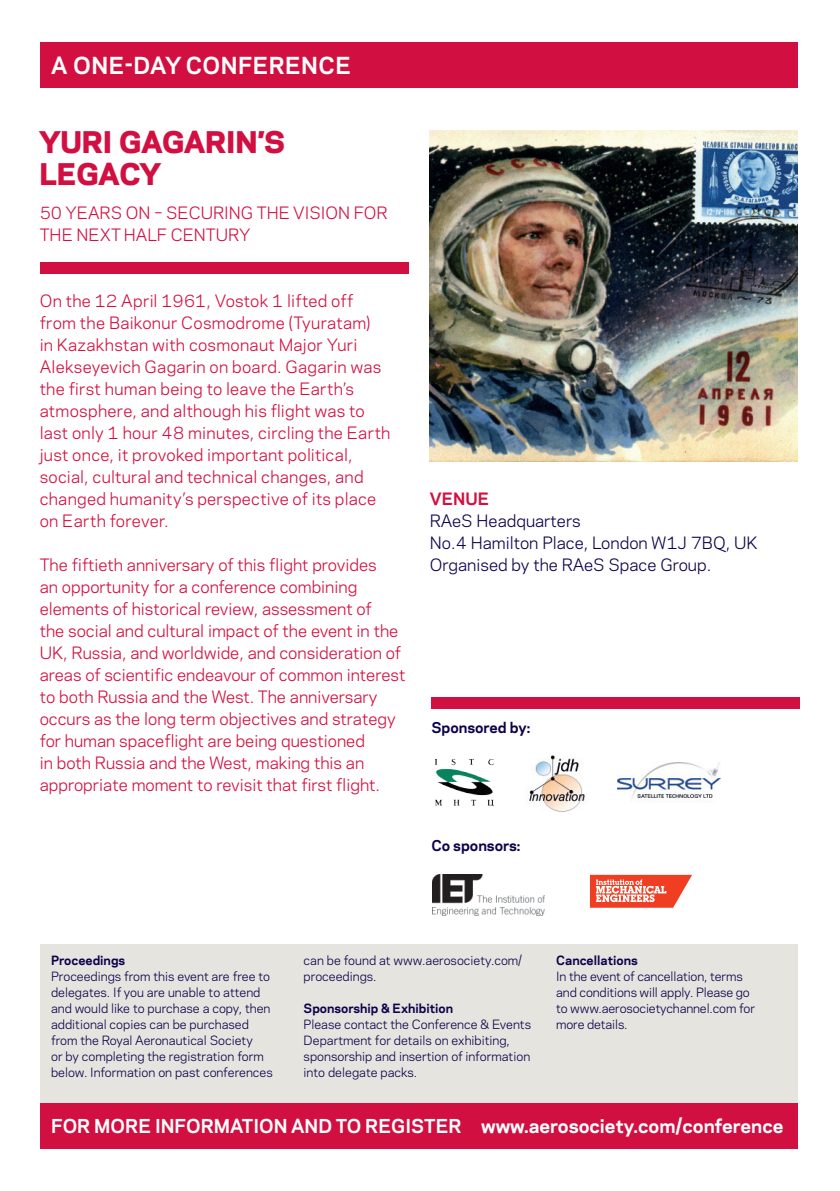
<style>
.page{position:relative;width:840px;height:1191px;background:#fff}
.page>*{position:absolute;margin:0;border:0;box-sizing:border-box;transform-origin:0 0}
.t1{font:800 28px "Galaxie Polaris";letter-spacing:.02em;color:#d20f41}
.t2{font:700 22px "Galaxie Polaris";letter-spacing:.02em;color:#fff}
.t3{font:700 18px "Galaxie Polaris";color:#fff}
.t4{font:16px/22px "Galaxie Polaris";color:#d20f41}
.t5{font:16px/22px "Galaxie Polaris";color:#0c034c}
.t6{font:700 16px "Galaxie Polaris";color:#d20f41}
.t7{font:700 14px "Galaxie Polaris";color:#0c034c}
.t8{font:12px/16px "Galaxie Polaris";color:#0c034c}
.t9{font:700 12px "Galaxie Polaris";color:#0c034c}
</style>
<div class="page">
<div style="left:40px;top:944px;width:757px;height:159px;background:#e6e4df"></div>
<div style="left:40px;top:1103px;width:757px;height:45px;background:#d20f41"></div>
<div style="left:40px;top:43px;width:757px;height:45px;background:#d20f41"></div>
<img style="left:429px;top:131px;width:368px;height:330px">
<img style="left:432px;top:875px;width:112px;height:41px">
<img style="left:434px;top:759px;width:60px;height:48px">
<img style="left:529px;top:755px;width:56px;height:57px">
<img style="left:617px;top:762px;width:102px;height:36px">
<svg style="left:590px;top:875px;width:101px;height:32px"></svg>
<div style="left:40px;top:262px;width:368px;height:12px;background:#d20f41"></div>
<div style="left:431px;top:697px;width:368px;height:11px;background:#d20f41"></div>
<p class="t2" style="left:51px;top:49px;width:301px">A ONE-DAY CONFERENCE</p>
<p class="t1" style="left:40px;top:121px;width:246px">YURI GAGARIN’S</p>
<p class="t1" style="left:40px;top:153px;width:122px">LEGACY</p>
<p class="t4" style="left:40px;top:200px;width:349px">50 YEARS ON – SECURING THE VISION FOR<br>THE NEXT HALF CENTURY</p>
<p class="t4" style="left:40px;top:288px;width:352px">On the 12 April 1961, Vostok 1 lifted off from the Baikonur Cosmodrome (Tyuratam)<br>in Kazakhstan with cosmonaut Major Yuri Alekseyevich Gagarin on board. Gagarin was the first human being to leave the Earth’s atmosphere, and although his flight was to last only 1 hour 48 minutes, circling the Earth just once, it provoked important political, social, cultural and technical changes, and changed humanity’s perspective of its place on Earth forever.</p>
<p class="t4" style="left:40px;top:552px;width:367px">The fiftieth anniversary of this flight provides<br>an opportunity for a conference combining elements of historical review, assessment of<br>the social and cultural impact of the event in the UK, Russia, and worldwide, and consideration of areas of scientific endeavour of common interest to both Russia and the West. The anniversary occurs as the long term objectives and strategy for human spaceflight are being questioned<br>in both Russia and the West, making this an appropriate moment to revisit that first flight.</p>
<p class="t6" style="left:429px;top:486px;width:61px">VENUE</p>
<p class="t5" style="left:429px;top:508px;width:329px">RAeS Headquarters<br>No.4 Hamilton Place, London W1J 7BQ, UK</p>
<p class="t5" style="left:429px;top:552px;width:283px">Organised by the RAeS Space Group.</p>
<p class="t7" style="left:431px;top:717px;width:100px">Sponsored by:</p>
<p class="t7" style="left:431px;top:835px;width:90px">Co sponsors:</p>
<p class="t9" style="left:51px;top:951px;width:76px">Proceedings</p>
<p class="t8" style="left:51px;top:968px;width:223px">Proceedings from this event are free to delegates. If you are unable to attend and would like to purchase a copy, then additional copies can be purchased from the Royal Aeronautical Society<br>or by completing the registration form below. Information on past conferences</p>
<p class="t8" style="left:303px;top:952px;width:220px">can be found at www.aerosociety.com/ proceedings.</p>
<p class="t9" style="left:303px;top:999px;width:151px">Sponsorship &amp; Exhibition</p>
<p class="t8" style="left:303px;top:1016px;width:229px">Please contact the Conference &amp; Events Department for details on exhibiting, sponsorship and insertion of information into delegate packs.</p>
<p class="t9" style="left:556px;top:951px;width:83px">Cancellations</p>
<p class="t8" style="left:556px;top:968px;width:200px">In the event of cancellation, terms and conditions will apply. Please go to www.aerosocietychannel.com for more details.</p>
<p class="t3" style="left:51px;top:1112px;width:733px">FOR MORE INFORMATION AND TO REGISTER www.aerosociety.com/conference</p>
</div>
